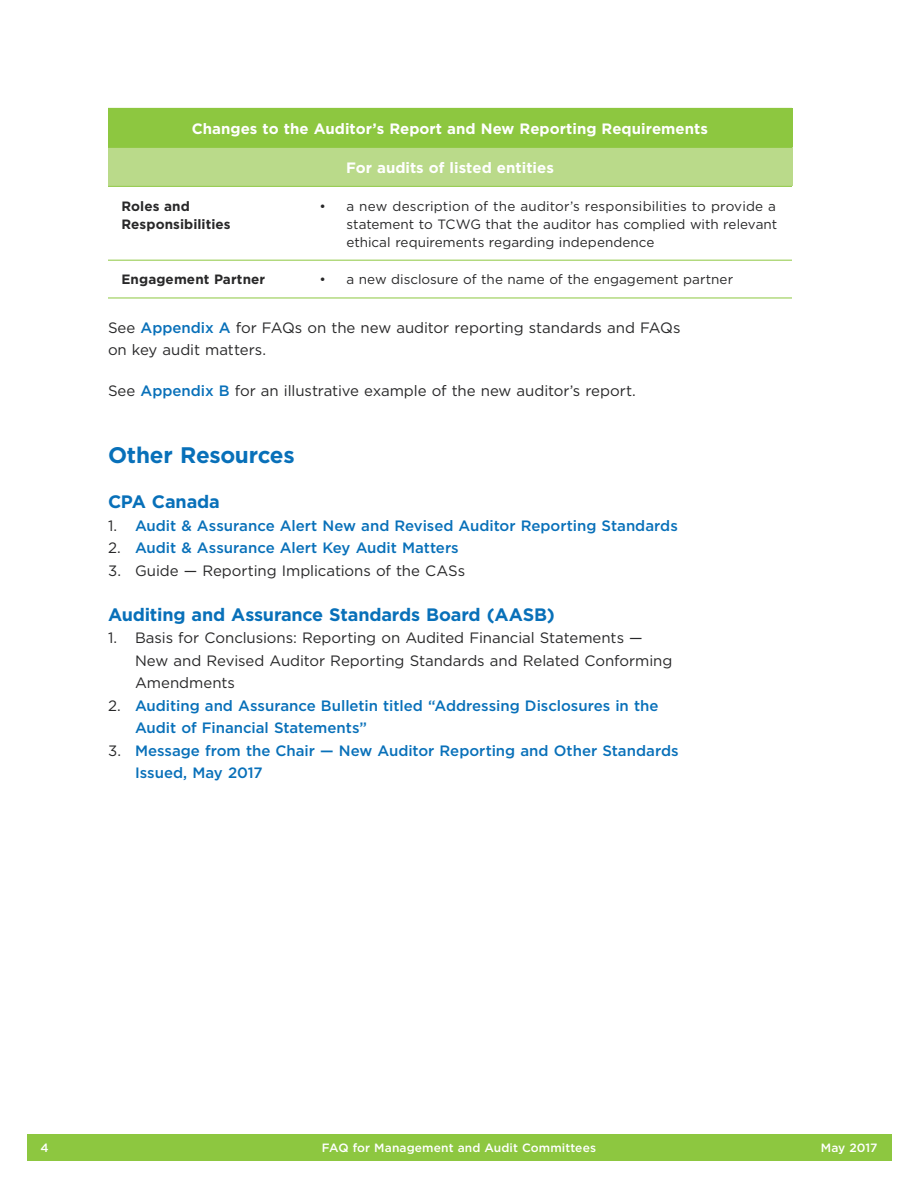
<style>
.page{position:relative;width:918px;height:1188px;background:#fff}
.page>*{position:absolute;margin:0;border:0;box-sizing:border-box;transform-origin:0 0}
.t1{font:700 22.5px "Gotham";letter-spacing:-.015em;color:#0870b9}
.t2{font:700 18px "Gotham";letter-spacing:-.01em;color:#0870b9}
.t3{font:15px/22.5px "Gotham";letter-spacing:-.005em;color:#282829}
.t4{font:500 15px/22.5px "Gotham";color:#0870b9}
.t5{font:700 15px "Gotham";color:#fff}
.t6{font:13.5px/18px "Gotham";color:#282829;text-align:justify}
.t7{font:700 13.5px/18px "Gotham";letter-spacing:.005em;color:#282829}
.t8{font:500 12px "Gotham";letter-spacing:.005em;color:#fff}
.s1{font-weight:500;color:#0870b9}
.s2{font-weight:400;color:#282829}
</style>
<div class="page">
<hr style="left:108px;top:298px;width:684px;height:1px;background:#8dc740">
<hr style="left:108px;top:260px;width:684px;height:1px;background:#8dc740">
<div style="left:108px;top:108px;width:684px;height:39px;background:#8dc740"></div>
<div style="left:108px;top:147px;width:684px;height:39px;background:#bada8a"></div>
<hr style="left:108px;top:147px;width:684px;height:1px;background:#8dc740">
<hr style="left:108px;top:186px;width:684px;height:1px;background:#8dc740">
<div style="left:27px;top:1134px;width:864px;height:27px;background:#8dc740"></div>
<p class="t5" style="left:192px;top:123px;width:517px">Changes to the Auditor’s Report and New Reporting Requirements</p>
<p class="t5" style="left:346px;top:162px;width:209px">For audits of listed entities</p>
<p class="t7" style="left:122px;top:198px;width:111px">Roles and<br>Responsibilities</p>
<p class="t6" style="left:347px;top:198px;width:432px;text-indent:-27px">• a new description of the auditor’s responsibilities to provide a statement to TCWG that the auditor has complied with relevant ethical requirements regarding independence</p>
<p class="t7" style="left:122px;top:272px;width:145px">Engagement Partner</p>
<p class="t6" style="left:320px;top:272px;width:415px">• a new disclosure of the name of the engagement partner</p>
<p class="t3" style="left:108px;top:317px;width:574px">See <span class="s1">Appendix A</span> for FAQs on the new auditor reporting standards and FAQs on key audit matters.</p>
<p class="t3" style="left:108px;top:380px;width:529px">See <span class="s1">Appendix B</span> for an illustrative example of the new auditor’s report.</p>
<h3 class="t1" style="left:108px;top:447px;width:188px">Other Resources</h3>
<p class="t2" style="left:108px;top:496px;width:113px">CPA Canada</p>
<p class="t4" style="left:108px;top:515px;width:571px"><span class="s2">1.</span> Audit &amp; Assurance Alert New and Revised Auditor Reporting Standards</p>
<p class="t4" style="left:108px;top:538px;width:352px"><span class="s2">2.</span> Audit &amp; Assurance Alert Key Audit Matters</p>
<p class="t3" style="left:108px;top:560px;width:15px">3.</p>
<p class="t2" style="left:108px;top:608px;width:448px">Auditing and Assurance Standards Board (AASB)</p>
<p class="t3" style="left:108px;top:628px;width:11px">1.</p>
<p class="t3" style="left:135px;top:650px;width:539px">New and Revised Auditor Reporting Standards and Related Conforming<br>Amendments</p>
<p class="t4" style="left:135px;top:695px;width:525px;text-indent:-27px"><span class="s2">2.</span> Auditing and Assurance Bulletin titled “Addressing Disclosures in the<br>Audit of Financial Statements”</p>
<p class="t3" style="left:108px;top:740px;width:15px">3.</p>
<p class="t4" style="left:135px;top:763px;width:129px">Issued, May 2017</p>
<p class="t3" style="left:135px;top:560px;width:332px">Guide — Reporting Implications of the CASs</p>
<p class="t3" style="left:135px;top:628px;width:509px">Basis for Conclusions: Reporting on Audited Financial Statements —</p>
<p class="t4" style="left:135px;top:740px;width:545px">Message from the Chair — New Auditor Reporting and Other Standards</p>
<p class="t8" style="left:41px;top:1144px;width:10px">4</p>
<p class="t8" style="left:322px;top:1144px;width:276px">FAQ for Management and Audit Committees</p>
<p class="t8" style="left:821px;top:1144px;width:58px">May 2017</p>
</div>
